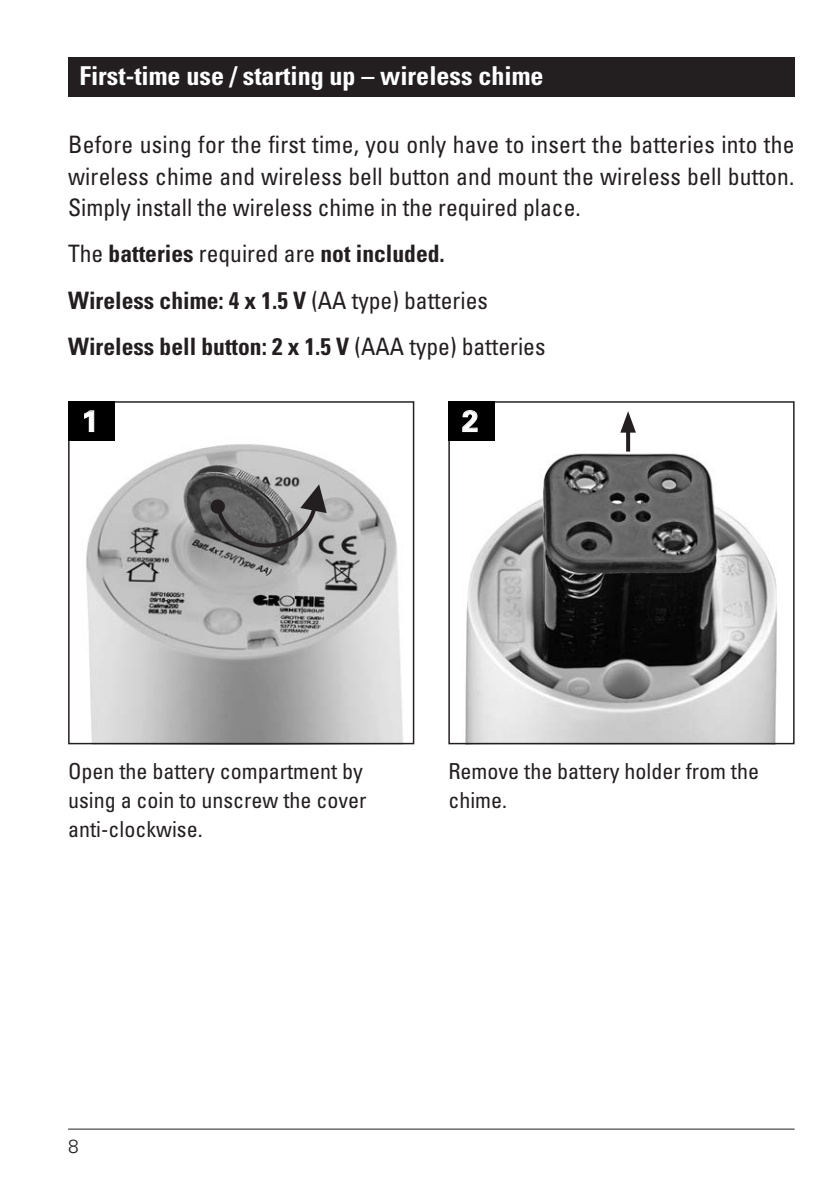
<style>
.page{position:relative;width:840px;height:1191px;background:#fff}
.page>*{position:absolute;margin:0;border:0;box-sizing:border-box;transform-origin:0 0}
.t1{font:700 29.8px "Univers LT Std";color:#fff}
.t2{font:700 condensed 26px "Univers LT Std";color:#fff}
.t3{font:condensed 24px/31px "Univers LT Std";color:#231f20;text-align:justify}
.t4{font:700 condensed 24px/46.4px "Univers LT Std";color:#231f20}
.t5{font:condensed 22px/29px "Univers LT Std";color:#231f20}
.t6{font:300 19px "Univers LT Std";color:#231f20}
.s1{font-weight:400}
</style>
<div class="page">
<hr style="left:68px;top:1128px;width:726px;height:1px;background:#231f20">
<div style="left:68px;top:57px;width:726px;height:39px;background:#231f20"></div>
<img style="left:86px;top:444px;width:317px;height:298px">
<div style="left:68px;top:401px;width:346px;height:343px;border:1px solid #231f20"></div>
<div style="left:68px;top:401px;width:47px;height:40px;background:#000"></div>
<svg style="left:84px;top:410px;width:11px;height:22px"></svg>
<svg style="left:213px;top:481px;width:115px;height:77px;background:#737373"></svg>
<div style="left:211px;top:500px;width:13px;height:12px;background:#231f20;border-radius:5px"></div>
<div style="left:210px;top:499px;width:15px;height:15px;border:3px solid #231f20;border-radius:5px"></div>
<img style="left:465px;top:403px;width:312px;height:339px">
<div style="left:448px;top:401px;width:346px;height:343px;border:1px solid #231f20"></div>
<div style="left:448px;top:401px;width:46px;height:40px;background:#000"></div>
<svg style="left:462px;top:410px;width:16px;height:22px"></svg>
<svg style="left:625px;top:432px;width:4px;height:19px"></svg>
<svg style="left:620px;top:411px;width:15px;height:21px"></svg>
<p class="t2" style="left:79px;top:59px;width:465px">First-time use / starting up – wireless chime</p>
<p class="t3" style="left:68px;top:129px;width:727px">Before using for the first time, you only have to insert the batteries into the wireless chime and wireless bell button and mount the wireless bell button.<br>Simply install the wireless chime in the required place.</p>
<p class="t4" style="left:68px;top:230px;width:478px"><span class="s1">The</span> batteries <span class="s1">required are</span> not included.<br>Wireless chime: 4 x 1.5 V <span class="s1">(AA type) batteries<br></span>Wireless bell button: 2 x 1.5 V <span class="s1">(AAA type) batteries</span></p>
<p class="t1" style="left:82px;top:403px;width:18px">1</p>
<p class="t1" style="left:462px;top:403px;width:18px">2</p>
<p class="t5" style="left:68px;top:756px;width:300px">Open the battery compartment by using a coin to unscrew the cover anti-clockwise.</p>
<p class="t5" style="left:448px;top:756px;width:312px">Remove the battery holder from the chime.</p>
<p class="t6" style="left:68px;top:1134px;width:12px">8</p>
</div>
